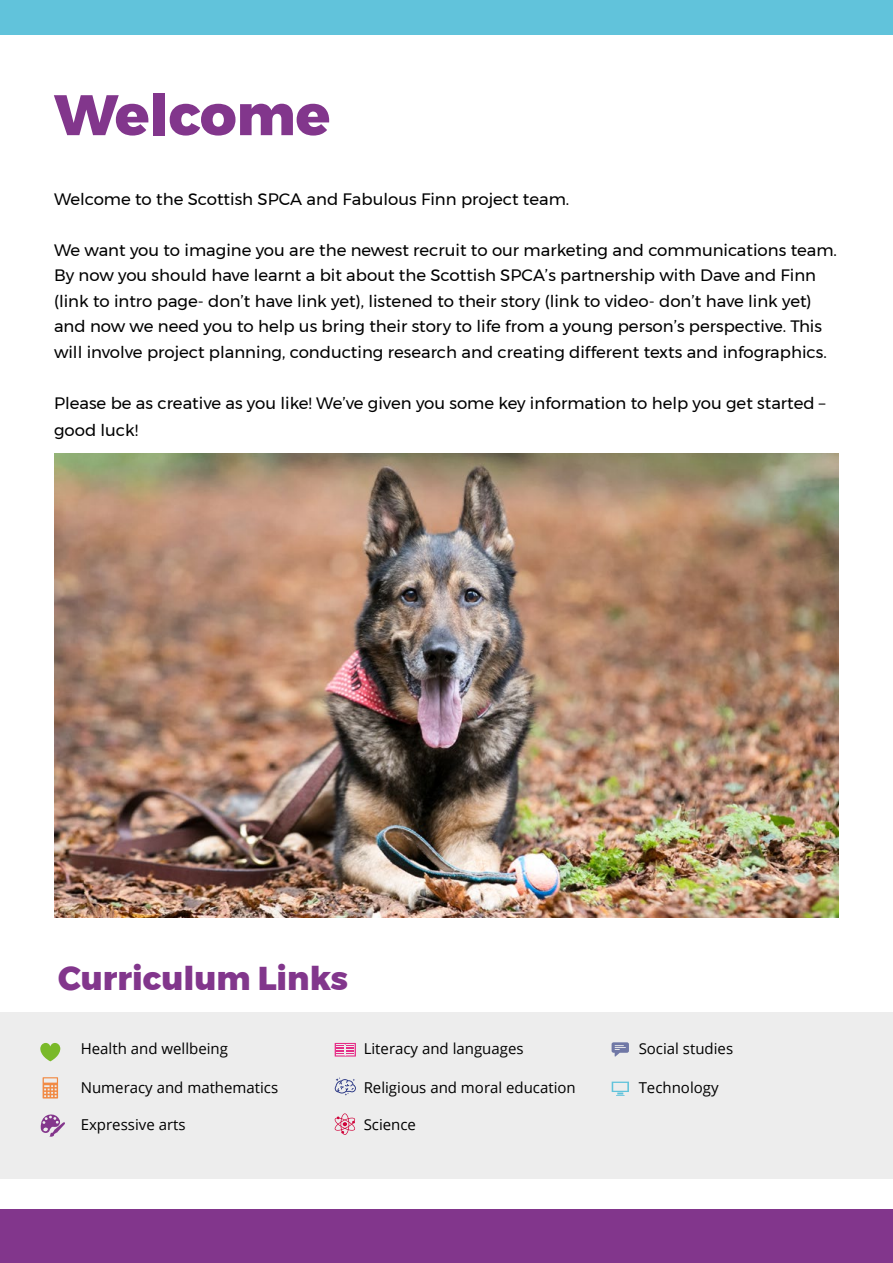
<style>
.page{position:relative;width:893px;height:1263px;background:#fff}
.page>*{position:absolute;margin:0;border:0;box-sizing:border-box;transform-origin:0 0}
.t1{font:800 57px "Montserrat";color:#82368c}
.t2{font:800 33px "Montserrat";color:#82368c}
.t3{font:16.5px/25.5px "Montserrat";color:#000}
.t4{font:15px "Open Sans";color:#000}
</style>
<div class="page">
<div style="left:0;top:1210px;width:893px;height:53px;background:#82368c"></div>
<div style="left:0;top:0;width:893px;height:34px;background:#61c3db"></div>
<div style="left:0;top:1012px;width:893px;height:166px;background:#ededed"></div>
<svg style="left:40px;top:1043px;width:20px;height:18px"></svg>
<svg style="left:40px;top:1114px;width:25px;height:23px"></svg>
<svg style="left:43px;top:1077px;width:15px;height:21px"></svg>
<svg style="left:335px;top:1043px;width:21px;height:13px"></svg>
<svg style="left:335px;top:1077px;width:21px;height:19px"></svg>
<svg style="left:334px;top:1113px;width:22px;height:22px"></svg>
<svg style="left:612px;top:1042px;width:17px;height:14px"></svg>
<svg style="left:612px;top:1081px;width:17px;height:15px"></svg>
<img style="left:54px;top:453px;width:785px;height:464px">
<h1 class="t1" style="left:54px;top:69px;width:278px">Welcome</h1>
<p class="t3" style="left:54px;top:186px;width:517px">Welcome to the Scottish SPCA and Fabulous Finn project team.</p>
<p class="t3" style="left:54px;top:237px;width:784px">We want you to imagine you are the newest recruit to our marketing and communications team.<br>By now you should have learnt a bit about the Scottish SPCA’s partnership with Dave and Finn (link to intro page- don’t have link yet), listened to their story (link to video- don’t have link yet) and now we need you to help us bring their story to life from a young person’s perspective. This will involve project planning, conducting research and creating different texts and infographics.</p>
<p class="t3" style="left:54px;top:389px;width:773px;line-height:27px">Please be as creative as you like! We’ve given you some key information to help you get started – good luck!</p>
<h2 class="t2" style="left:58px;top:951px;width:292px">Curriculum Links</h2>
<p class="t4" style="left:81px;top:1039px;width:149px">Health and wellbeing</p>
<p class="t4" style="left:81px;top:1077px;width:199px">Numeracy and mathematics</p>
<p class="t4" style="left:81px;top:1114px;width:106px">Expressive arts</p>
<p class="t4" style="left:364px;top:1039px;width:161px">Literacy and languages</p>
<p class="t4" style="left:364px;top:1077px;width:214px">Religious and moral education</p>
<p class="t4" style="left:364px;top:1114px;width:54px">Science</p>
<p class="t4" style="left:639px;top:1039px;width:96px">Social studies</p>
<p class="t4" style="left:639px;top:1077px;width:81px">Technology</p>
</div>
